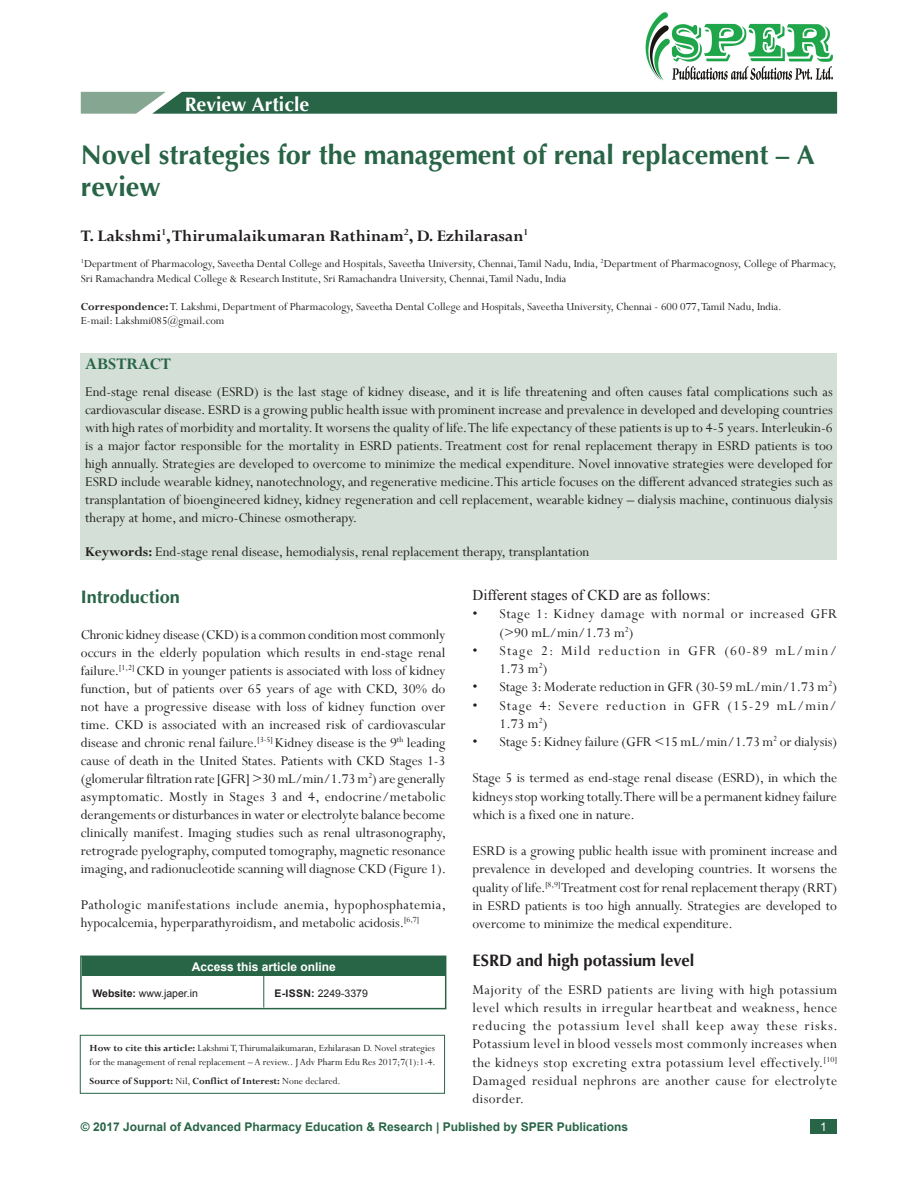
<style>
.page{position:relative;width:918px;height:1188px;background:#fff}
.page>*{position:absolute;margin:0;border:0;box-sizing:border-box;transform-origin:0 0}
.AT{font:700 27px/32.4px "Optima";color:#286446}
.AH{font:700 19.5px "Optima";color:#fff}
.AU{font:700 18px "Perpetua";color:#231f20}
.t1{font:700 18px "Optima";color:#286446}
.ABSH{font:700 18px "Perpetua";color:#286446}
.t2{font:700 16.5px "Optima";color:#231f20}
.TX{font:15px/18px "Perpetua";color:#231f20;text-align:justify}
.ABS{font:15px/18px "Perpetua";color:#231f20;text-align:justify}
.KWD{font:15px "Perpetua";color:#231f20}
.L{font:15px/18.3px "Perpetua";letter-spacing:.035em;color:#231f20}
.LL{font:15px "Perpetua";color:#231f20}
.L-2{font:15px "Perpetua";color:#231f20}
.L-3{font:15px/18.3px "Perpetua";letter-spacing:.065em;color:#231f20}
.L-4{font:15px/18.3px "Perpetua";letter-spacing:.08em;color:#231f20}
.TX_No_After_Space{font:15px "Times New Roman";color:#231f20}
.AFF{font:12px/14.4px "Perpetua";color:#231f20}
.ADD{font:12px/14.4px "Perpetua";color:#231f20}
.t3{font:700 12px "Arial";color:#286446}
.ATAO{font:700 12px "Arial";color:#fff}
.t4{font:12px "Arial";color:#fff}
.HTC{font:10.5px/13.6px "Perpetua";color:#231f20}
.HTC-2{font:700 10.5px "Perpetua";color:#231f20}
.WEB{font:10.5px "Arial";color:#231f20}
.s1{font-weight:700}
.s2{font-weight:400}
</style>
<div class="page">
<div style="left:810px;top:1120px;width:27px;height:14px;background:#286446"></div>
<div style="left:81px;top:354px;width:756px;height:206px;background:#d3dfd7"></div>
<svg style="left:81px;top:92px;width:756px;height:22px;background:#386f53"></svg>
<img style="left:645px;top:12px;width:188px;height:69px">
<div style="left:80px;top:1035px;width:365px;height:59px;border:1px solid #286446"></div>
<div style="left:82px;top:957px;width:364px;height:19px;background:#286446"></div>
<hr style="left:263px;top:976px;width:1px;height:32px;background:#286446">
<div style="left:80px;top:956px;width:366px;height:53px;border:2px solid #286446"></div>
<p class="AH" style="left:185px;top:92px;width:126px">Review Article</p>
<p class="AT" style="left:81px;top:139px;width:736px">Novel strategies for the management of renal replacement – A review</p>
<p class="AU" style="left:81px;top:224px;width:449px">T. Lakshmi<sup>1</sup>, Thirumalaikumaran Rathinam<sup>2</sup>, D. Ezhilarasan<sup>1</sup></p>
<p class="AFF" style="left:81px;top:256px;width:757px"><sup>1</sup>Department of Pharmacology, Saveetha Dental College and Hospitals, Saveetha University, Chennai, Tamil Nadu, India, <sup>2</sup>Department of Pharmacognosy, College of Pharmacy,<br>Sri Ramachandra Medical College &amp; Research Institute, Sri Ramachandra University, Chennai, Tamil Nadu, India</p>
<p class="ADD" style="left:81px;top:299px;width:702px"><span class="s1">Correspondence:</span> T. Lakshmi, Department of Pharmacology, Saveetha Dental College and Hospitals, Saveetha University, Chennai - 600 077, Tamil Nadu, India.<br>E-mail: Lakshmi085@gmail.com</p>
<p class="ABSH" style="left:85px;top:353px;width:88px">ABSTRACT</p>
<p class="ABS" style="left:85px;top:382px;width:749px">End-stage renal disease (ESRD) is the last stage of kidney disease, and it is life threatening and often causes fatal complications such as cardiovascular disease. ESRD is a growing public health issue with prominent increase and prevalence in developed and developing countries with high rates of morbidity and mortality. It worsens the quality of life. The life expectancy of these patients is up to 4-5 years. Interleukin-6 is a major factor responsible for the mortality in ESRD patients. Treatment cost for renal replacement therapy in ESRD patients is too high annually. Strategies are developed to overcome to minimize the medical expenditure. Novel innovative strategies were developed for ESRD include wearable kidney, nanotechnology, and regenerative medicine. This article focuses on the different advanced strategies such as transplantation of bioengineered kidney, kidney regeneration and cell replacement, wearable kidney – dialysis machine, continuous dialysis therapy at home, and micro-Chinese osmotherapy.</p>
<p class="KWD" style="left:85px;top:542px;width:506px"><span class="s1">Keywords:</span> End-stage renal disease, hemodialysis, renal replacement therapy, transplantation</p>
<h1 class="t1" style="left:81px;top:586px;width:101px">Introduction</h1>
<p class="TX" style="left:81px;top:625px;width:367px">Chronic kidney disease (CKD) is a common condition most commonly occurs in the elderly population which results in end-stage renal failure.<sup>[1,2]</sup> CKD in younger patients is associated with loss of kidney function, but of patients over 65 years of age with CKD, 30% do not have a progressive disease with loss of kidney function over time. CKD is associated with an increased risk of cardiovascular disease and chronic renal failure.<sup>[3-5]</sup> Kidney disease is the 9<sup>th</sup> leading cause of death in the United States. Patients with CKD Stages 1-3 (glomerular filtration rate [GFR] &gt;30 mL/min/1.73 m<sup>2</sup>) are generally asymptomatic. Mostly in Stages 3 and 4, endocrine/metabolic derangements or disturbances in water or electrolyte balance become clinically manifest. Imaging studies such as renal ultrasonography, retrograde pyelography, computed tomography, magnetic resonance imaging, and radionucleotide scanning will diagnose CKD (Figure 1).</p>
<p class="TX" style="left:81px;top:895px;width:367px">Pathologic manifestations include anemia, hypophosphatemia, hypocalcemia, hyperparathyroidism, and metabolic acidosis.<sup>[6,7]</sup></p>
<p class="ATAO" style="left:192px;top:958px;width:146px">Access this article online</p>
<p class="WEB" style="left:92px;top:986px;width:107px"><span class="s1">Website:</span> www.japer.in</p>
<p class="WEB" style="left:275px;top:986px;width:95px"><span class="s1">E-ISSN:</span> 2249-3379</p>
<p class="HTC" style="left:90px;top:1041px;width:347px"><span class="s1">How to cite this article:</span> Lakshmi T, Thirumalaikumaran, Ezhilarasan D. Novel strategies for the management of renal replacement – A review.. JAdv Pharm Edu Res 2017;7(1):1-4.</p>
<p class="HTC-2" style="left:90px;top:1074px;width:253px">Source of Support: <span class="s2">Nil,</span> Conflict of Interest: <span class="s2">None declared.</span></p>
<p class="TX_No_After_Space" style="left:473px;top:584px;width:240px">Different stages of CKD are as follows:</p>
<p class="L" style="left:500px;top:604px;width:339px;text-indent:-27px">• Stage 1: Kidney damage with normal or increased GFR (&gt;90 mL/min/1.73 m<sup>2</sup>)</p>
<p class="L-4" style="left:500px;top:641px;width:339px;text-indent:-27px">• Stage 2: Mild reduction in GFR (60-89 mL/min/<br>1.73 m<sup>2</sup>)</p>
<p class="L-2" style="left:473px;top:678px;width:366px">• Stage 3:Moderate reduction in GFR (30-59 mL/min/1.73 m<sup>2</sup>)</p>
<p class="L-3" style="left:500px;top:696px;width:339px;text-indent:-27px">• Stage 4: Severe reduction in GFR (15-29 mL/min/<br>1.73 m<sup>2</sup>)</p>
<p class="LL" style="left:473px;top:732px;width:366px">• Stage 5:Kidney failure (GFR &lt;15 mL/min/1.73 m<sup>2</sup> or dialysis)</p>
<p class="TX" style="left:473px;top:769px;width:366px">Stage 5 is termed as end-stage renal disease (ESRD), in which the kidneys stop working totally. There will be a permanent kidney failure which is a fixed one in nature.</p>
<p class="TX" style="left:473px;top:841px;width:366px">ESRD is a growing public health issue with prominent increase and prevalence in developed and developing countries. It worsens the quality of life.<sup>[8,9]</sup> Treatment cost for renal replacement therapy (RRT) in ESRD patients is too high annually. Strategies are developed to overcome to minimize the medical expenditure.</p>
<h2 class="t2" style="left:473px;top:950px;width:223px">ESRD and high potassium level</h2>
<p class="TX" style="left:473px;top:980px;width:367px">Majority of the ESRD patients are living with high potassium level which results in irregular heartbeat and weakness, hence reducing the potassium level shall keep away these risks.<br>Potassium level in blood vessels most commonly increases when the kidneys stop excreting extra potassium level effectively.<sup>[10] </sup>Damaged residual nephrons are another cause for electrolyte disorder.</p>
<p class="t3" style="left:81px;top:1119px;width:549px">© 2017 Journal of Advanced Pharmacy Education &amp; Research | Published by SPER Publications</p>
<p class="t4" style="left:820px;top:1119px;width:8px">1</p>
</div>
